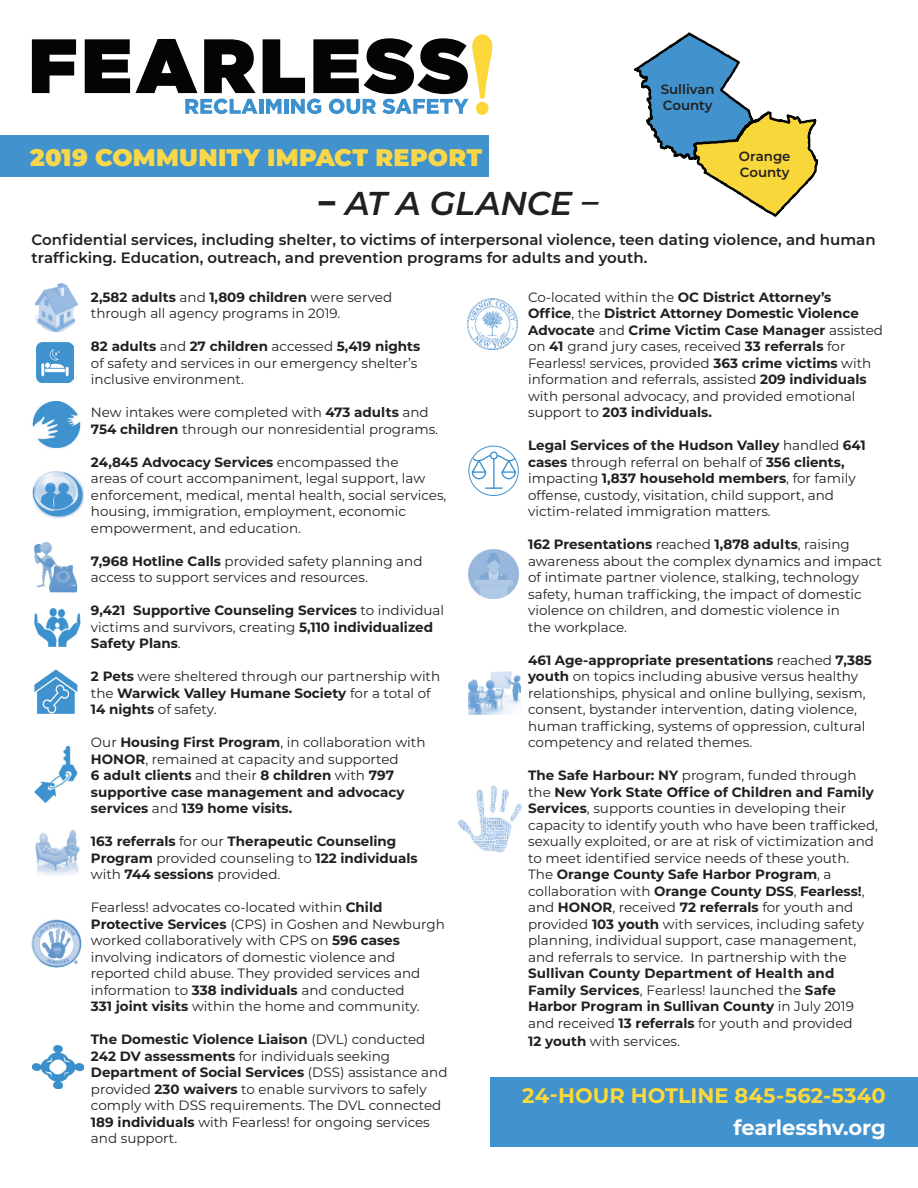
<style>
.page{position:relative;width:918px;height:1188px;background:#fff}
.page>*{position:absolute;margin:0;border:0;box-sizing:border-box;transform-origin:0 0}
.t1{font:italic 600 33px "Montserrat";letter-spacing:-.01em;color:#231f20}
.t2{font:900 24px "Montserrat";letter-spacing:.01em;color:#f8d74a}
.t3{font:700 21px "Montserrat";color:#fcd839}
.t4{font:700 21px "Montserrat";letter-spacing:-.005em;color:#fff}
.t5{font:600 15px/18px "Montserrat";color:#231f20}
.t6{font:13.5px/16.5px "Montserrat";color:#231f20}
.t7{font:700 13.5px/16.5px "Montserrat";color:#231f20}
.t8{font:600 13.35px/16px "Montserrat";color:#231f20}
.s1{font-weight:900;font-style:normal}
.s2{font-weight:700}
.s3{font-weight:400}
</style>
<div class="page">
<div style="left:0;top:135px;width:488px;height:42px;background:#4292cd"></div>
<div style="left:491px;top:1077px;width:427px;height:70px;background:#4292cd"></div>
<svg style="left:32px;top:39px;width:44px;height:54px"></svg>
<svg style="left:85px;top:39px;width:45px;height:54px;background:#292a28"></svg>
<svg style="left:136px;top:34px;width:357px;height:81px"></svg>
<svg style="left:634px;top:32px;width:185px;height:185px"></svg>
<img style="left:34px;top:283px;width:44px;height:50px">
<img style="left:35px;top:830px;width:45px;height:45px">
<img style="left:34px;top:746px;width:44px;height:57px">
<img style="left:35px;top:669px;width:42px;height:45px">
<img style="left:34px;top:609px;width:47px;height:38px">
<img style="left:34px;top:542px;width:44px;height:51px">
<img style="left:32px;top:471px;width:52px;height:47px">
<img style="left:32px;top:401px;width:49px;height:48px">
<img style="left:31px;top:919px;width:51px;height:49px">
<img style="left:33px;top:1046px;width:51px;height:43px">
<img style="left:37px;top:343px;width:36px;height:39px">
<img style="left:467px;top:298px;width:51px;height:51px">
<img style="left:469px;top:550px;width:49px;height:49px">
<img style="left:457px;top:786px;width:64px;height:66px">
<img style="left:469px;top:671px;width:51px;height:44px">
<hr style="left:493px;top:459px;width:2px;height:29px;background:#3c91ce">
<div style="left:490px;top:452px;width:8px;height:8px;border:1px solid #3c91ce;border-radius:50%"></div>
<svg style="left:486px;top:487px;width:16px;height:2px"></svg>
<svg style="left:471px;top:454px;width:46px;height:26px"></svg>
<div style="left:469px;top:446px;width:50px;height:50px;border:1px solid #4393cf;border-radius:50%"></div>
<h2 class="t2" style="left:30px;top:139px;width:453px">2019 COMMUNITY IMPACT REPORT</h2>
<h1 class="t1" style="left:319px;top:180px;width:281px"><span class="s1">–</span> AT A GLANCE –</h1>
<p class="t8" style="left:661px;top:81px;width:55px">Sullivan<br>County</p>
<p class="t8" style="left:739px;top:148px;width:53px">Orange<br>County</p>
<p class="t5" style="left:32px;top:230px;width:846px">Confidential services, including shelter, to victims of interpersonal violence, teen dating violence, and human trafficking. Education, outreach, and prevention programs for adults and youth.</p>
<p class="t6" style="left:91px;top:288px;width:303px"><span class="s2">2,582 adults</span> and <span class="s2">1,809 children</span> were served through all agency programs in 2019.</p>
<p class="t6" style="left:91px;top:338px;width:331px"><span class="s2">82 adults</span> and <span class="s2">27 children</span> accessed <span class="s2">5,419 nights </span>of safety and services in our emergency shelter’s inclusive environment.</p>
<p class="t6" style="left:91px;top:404px;width:349px">New intakes were completed with <span class="s2">473 adults</span> and<br><span class="s2">754 children</span> through our nonresidential programs.</p>
<p class="t6" style="left:91px;top:453px;width:357px"><span class="s2">24,845 Advocacy Services</span> encompassed the<br>areas of court accompaniment, legal support, law enforcement, medical, mental health, social services, housing, immigration, employment, economic empowerment, and education.</p>
<p class="t6" style="left:91px;top:552px;width:333px"><span class="s2">7,968 Hotline Calls</span> provided safety planning and access to support services and resources.</p>
<p class="t7" style="left:91px;top:602px;width:355px">9,421 Supportive Counseling Services <span class="s3">to individual victims and survivors, creating</span> 5,110 individualized<br>Safety Plans<span class="s3">.</span></p>
<p class="t6" style="left:91px;top:668px;width:351px"><span class="s2">2 Pets</span> were sheltered through our partnership with the <span class="s2">Warwick Valley Humane Society</span> for a total of<br><span class="s2">14 nights</span> of safety.</p>
<p class="t7" style="left:91px;top:734px;width:336px"><span class="s3">Our</span> Housing First Program<span class="s3">, in collaboration with </span>HONOR<span class="s3">, remained at capacity and supported<br></span>6 adult clients <span class="s3">and their</span> 8 children <span class="s3">with</span> 797 supportive case management and advocacy services <span class="s3">and</span> 139 home visits.</p>
<p class="t7" style="left:91px;top:833px;width:328px">163 referrals <span class="s3">for our</span> Therapeutic Counseling<br>Program <span class="s3">provided counseling to</span> 122 individuals <span class="s3">with</span> 744 sessions <span class="s3">provided.</span></p>
<p class="t6" style="left:91px;top:899px;width:355px">Fearless! advocates co-located within <span class="s2">Child Protective Services</span> (CPS) in Goshen and Newburgh worked collaboratively with CPS on <span class="s2">596 cases </span>involving indicators of domestic violence and reported child abuse. They provided services and information to <span class="s2">338 individuals</span> and conducted<br><span class="s2">331 joint visits</span> within the home and community.</p>
<p class="t6" style="left:91px;top:1031px;width:358px"><span class="s2">The Domestic Violence Liaison</span> (DVL) conducted <span class="s2">242 DV assessments</span> for individuals seeking <span class="s2">Department of Social Services</span> (DSS) assistance and provided <span class="s2">230 waivers</span> to enable survivors to safely comply with DSS requirements. The DVL connected <span class="s2">189 individuals</span> with Fearless! for ongoing services and support.</p>
<p class="t6" style="left:528px;top:288px;width:356px">Co-located within the <span class="s2">OC District Attorney’s<br>Office</span>, the <span class="s2">District Attorney Domestic Violence Advocate</span> and <span class="s2">Crime Victim Case Manager</span> assisted on <span class="s2">41</span> grand jury cases, received <span class="s2">33 referrals</span> for Fearless! services, provided <span class="s2">363 crime victims</span> with information and referrals, assisted <span class="s2">209 individuals </span>with personal advocacy, and provided emotional support to <span class="s2">203 individuals.</span></p>
<p class="t6" style="left:528px;top:437px;width:339px"><span class="s2">Legal Services of the Hudson Valley</span> handled <span class="s2">641 cases</span> through referral on behalf of <span class="s2">356 clients, </span>impacting <span class="s2">1,837 household members</span>, for family offense, custody, visitation, child support, and victim-related immigration matters.</p>
<p class="t6" style="left:528px;top:536px;width:355px"><span class="s2">162 Presentations</span> reached <span class="s2">1,878 adults</span>, raising awareness about the complex dynamics and impact of intimate partner violence, stalking, technology safety, human trafficking, the impact of domestic violence on children, and domestic violence in<br>the workplace.</p>
<p class="t6" style="left:528px;top:651px;width:345px"><span class="s2">461 Age-appropriate presentations</span> reached <span class="s2">7,385 youth</span> on topics including abusive versus healthy relationships, physical and online bullying, sexism, consent, bystander intervention, dating violence, human trafficking, systems of oppression, cultural competency and related themes.</p>
<p class="t6" style="left:528px;top:767px;width:351px"><span class="s2">The Safe Harbour: NY</span> program, funded through the <span class="s2">New York State Office of Children and Family Services</span>, supports counties in developing their capacity to identify youth who have been trafficked, sexually exploited, or are at risk of victimization and to meet identified service needs of these youth.<br>The <span class="s2">Orange County Safe Harbor Program</span>, a collaboration with <span class="s2">Orange County DSS</span>, <span class="s2">Fearless!</span>, and <span class="s2">HONOR</span>, received <span class="s2">72 referrals</span> for youth and provided <span class="s2">103 youth</span> with services, including safety planning, individual support, case management, and referrals to service. In partnership with the</p>
<p class="t7" style="left:528px;top:964px;width:327px">Sullivan County Department of Health and Family Services<span class="s3">, Fearless! launched the</span> Safe Harbor Program in Sullivan County <span class="s3">in July 2019 and received</span> 13 referrals <span class="s3">for youth and provided</span></p>
<p class="t6" style="left:528px;top:1032px;width:153px"><span class="s2">12 youth</span> with services.</p>
<h3 class="t3" style="left:522px;top:1080px;width:365px">24-HOUR HOTLINE 845-562-5340</h3>
<h3 class="t4" style="left:733px;top:1113px;width:154px">fearlesshv.org</h3>
</div>
